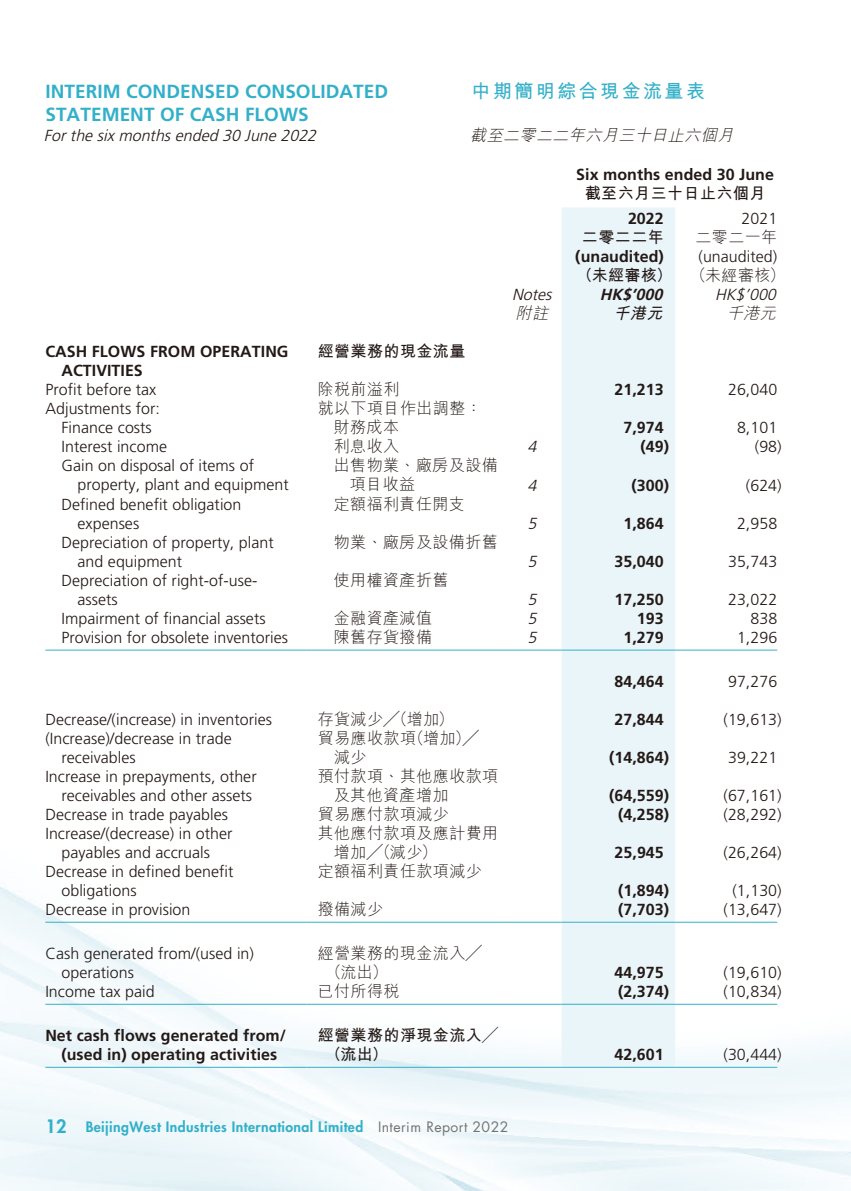
<style>
.page{position:relative;width:851px;height:1191px;background:#fff}
.page>*{position:absolute;margin:0;border:0;box-sizing:border-box;transform-origin:0 0}
.t1{font:700 19px/23px "Frutiger LT Std";letter-spacing:.005em;color:#33b0c9}
.t2{font:700 19px "M Hei HK";letter-spacing:.13em;color:#33b0c9}
.t3{font:300 16px/19px "Frutiger LT Std";letter-spacing:.005em;color:#231916}
.t4{font:700 16px/19px "Frutiger LT Std";letter-spacing:.005em;color:#231916}
.t5{font:300 16px/19px "M Hei HK";letter-spacing:.03em;color:#231916}
.t6{font:700 16px/19px "M Hei HK";letter-spacing:.03em;color:#231916}
.t7{font:italic 300 16px "Frutiger LT Std";color:#231916}
.t8{font:italic 300 16px "M Hei HK";color:#231916}
.t9{font:italic 700 16px "Frutiger LT Std";color:#231916}
.t10{font:italic 700 16px "M Hei HK";color:#231916}
.t11{font:800 14px "Futura Std";letter-spacing:.03em;color:#33b0c9}
.s1{font-weight:300}
.s2{font-size:18px}
.s3{font-weight:400;color:#727272}
</style>
<div class="page">
<img style="left:0;top:649px;width:850px;height:542px">
<div style="left:561px;top:207px;width:114px;height:859px;background:#eaf5f9"></div>
<hr style="left:45px;top:649px;width:261px;height:1px;background:#33b0c9">
<hr style="left:306px;top:649px;width:199px;height:1px;background:#33b0c9">
<hr style="left:505px;top:649px;width:56px;height:1px;background:#33b0c9">
<hr style="left:561px;top:649px;width:114px;height:1px;background:#33b0c9">
<hr style="left:675px;top:649px;width:102px;height:1px;background:#33b0c9">
<hr style="left:45px;top:921px;width:261px;height:1px;background:#33b0c9">
<hr style="left:306px;top:921px;width:199px;height:1px;background:#33b0c9">
<hr style="left:505px;top:921px;width:56px;height:1px;background:#33b0c9">
<hr style="left:561px;top:921px;width:114px;height:1px;background:#33b0c9">
<hr style="left:675px;top:921px;width:102px;height:1px;background:#33b0c9">
<hr style="left:45px;top:1003px;width:261px;height:1px;background:#33b0c9">
<hr style="left:306px;top:1003px;width:199px;height:1px;background:#33b0c9">
<hr style="left:505px;top:1003px;width:56px;height:1px;background:#33b0c9">
<hr style="left:561px;top:1003px;width:114px;height:1px;background:#33b0c9">
<hr style="left:675px;top:1003px;width:102px;height:1px;background:#33b0c9">
<hr style="left:45px;top:1066px;width:261px;height:1px;background:#33b0c9">
<hr style="left:306px;top:1066px;width:199px;height:1px;background:#33b0c9">
<hr style="left:505px;top:1066px;width:56px;height:1px;background:#33b0c9">
<hr style="left:561px;top:1066px;width:114px;height:1px;background:#33b0c9">
<hr style="left:675px;top:1066px;width:102px;height:1px;background:#33b0c9">
<p class="t1" style="left:45px;top:80px;width:344px">INTERIM CONDENSED CONSOLIDATED<br>STATEMENT OF CASH FLOWS</p>
<p class="t7" style="left:44px;top:127px;width:278px">Forthe sixmonthsended 30 June 2022</p>
<p class="t2" style="left:471px;top:78px;width:235px">中期簡明綜合現金流量表</p>
<p class="t8" style="left:470px;top:127px;width:268px">截至二零二二年六月三十日止六個月</p>
<p class="t4" style="left:576px;top:165px;width:199px">Six months ended 30 June</p>
<p class="t6" style="left:584px;top:183px;width:182px">截至六月三十日止六個月</p>
<p class="t4" style="left:628px;top:209px;width:37px">2022</p>
<p class="t3" style="left:741px;top:210px;width:37px">2021</p>
<p class="t6" style="left:582px;top:227px;width:83px">二零二二年</p>
<p class="t5" style="left:695px;top:228px;width:83px">二零二一年</p>
<p class="t4" style="left:575px;top:247px;width:90px">(unaudited)</p>
<p class="t3" style="left:698px;top:248px;width:80px">(unaudited)</p>
<p class="t6" style="left:576px;top:265px;width:210px">（未經審核） <span class="s1">（未經審核）</span></p>
<p class="t7" style="left:512px;top:286px;width:45px">Notes</p>
<p class="t9" style="left:599px;top:285px;width:68px">HK$’000</p>
<p class="t7" style="left:715px;top:286px;width:67px">HK$’000</p>
<p class="t8" style="left:515px;top:305px;width:38px">附註</p>
<p class="t10" style="left:613px;top:302px;width:55px">千港元</p>
<p class="t8" style="left:726px;top:305px;width:54px">千港元</p>
<p class="t4" style="left:61px;top:342px;width:228px;text-indent:-16px">CASH FLOWS FROM OPERATING<br>ACTIVITIES</p>
<p class="t6" style="left:317px;top:341px;width:149px">經營業務的現金流量</p>
<p class="t3" style="left:45px;top:381px;width:112px">Profit before tax</p>
<p class="t5" style="left:317px;top:380px;width:83px">除稅前溢利</p>
<p class="t4" style="left:614px;top:380px;width:51px">21,213</p>
<p class="t3" style="left:728px;top:381px;width:51px">26,040</p>
<p class="t3" style="left:45px;top:400px;width:116px">Adjustments for:</p>
<p class="t5" style="left:317px;top:399px;width:166px">就以下項目作出調整：</p>
<p class="t3" style="left:61px;top:419px;width:92px">Finance costs</p>
<p class="t5" style="left:334px;top:418px;width:67px">財務成本</p>
<p class="t4" style="left:623px;top:418px;width:42px">7,974</p>
<p class="t3" style="left:736px;top:419px;width:42px">8,101</p>
<p class="t3" style="left:61px;top:438px;width:107px">Interest income</p>
<p class="t5" style="left:334px;top:437px;width:67px">利息收入</p>
<p class="t7" style="left:527px;top:438px;width:15px">4</p>
<p class="t4" style="left:640px;top:437px;width:30px">(49)</p>
<p class="t3" style="left:754px;top:438px;width:28px">(98)</p>
<p class="t3" style="left:77px;top:457px;width:213px;text-indent:-16px">Gain on disposal of items of property, plant and equipment</p>
<p class="t5" style="left:350px;top:456px;width:149px;text-indent:-16px">出售物業、廠房及設備項目收益</p>
<p class="t7" style="left:527px;top:476px;width:15px">4</p>
<p class="t4" style="left:631px;top:475px;width:39px">(300)</p>
<p class="t3" style="left:745px;top:476px;width:37px">(624)</p>
<p class="t3" style="left:77px;top:495px;width:165px;text-indent:-16px">Defined benefit obligation expenses</p>
<p class="t5" style="left:334px;top:494px;width:133px">定額福利責任開支</p>
<p class="t7" style="left:527px;top:514px;width:15px">5</p>
<p class="t4" style="left:623px;top:513px;width:42px">1,864</p>
<p class="t3" style="left:736px;top:514px;width:42px">2,958</p>
<p class="t3" style="left:77px;top:533px;width:198px;text-indent:-16px">Depreciation of property, plant and equipment</p>
<p class="t5" style="left:334px;top:532px;width:166px">物業、廠房及設備折舊</p>
<p class="t7" style="left:527px;top:552px;width:15px">5</p>
<p class="t4" style="left:614px;top:551px;width:51px">35,040</p>
<p class="t3" style="left:728px;top:552px;width:51px">35,743</p>
<p class="t3" style="left:77px;top:571px;width:181px;text-indent:-16px">Depreciation of right-of-use&shy;assets</p>
<p class="t5" style="left:334px;top:570px;width:116px">使用權資產折舊</p>
<p class="t7" style="left:527px;top:590px;width:15px">5</p>
<p class="t4" style="left:614px;top:589px;width:51px">17,250</p>
<p class="t3" style="left:728px;top:590px;width:51px">23,022</p>
<p class="t3" style="left:61px;top:609px;width:206px">Impairment of financial assets</p>
<p class="t5" style="left:334px;top:608px;width:100px">金融資產減值</p>
<p class="t7" style="left:527px;top:609px;width:15px">5</p>
<p class="t4" style="left:637px;top:608px;width:28px">193</p>
<p class="t3" style="left:750px;top:609px;width:28px">838</p>
<p class="t3" style="left:61px;top:628px;width:228px">Provision for obsolete inventories</p>
<p class="t5" style="left:334px;top:627px;width:100px">陳舊存貨撥備</p>
<p class="t7" style="left:527px;top:628px;width:15px">5</p>
<p class="t4" style="left:623px;top:627px;width:42px">1,279</p>
<p class="t3" style="left:736px;top:628px;width:42px">1,296</p>
<p class="t4" style="left:614px;top:671px;width:51px">84,464</p>
<p class="t3" style="left:728px;top:672px;width:51px">97,276</p>
<p class="t3" style="left:45px;top:710px;width:228px">Decrease/(increase) in inventories</p>
<p class="t5" style="left:317px;top:709px;width:138px">存貨減少╱（增加）</p>
<p class="t4" style="left:614px;top:709px;width:51px">27,844</p>
<p class="t3" style="left:723px;top:710px;width:60px">(19,613)</p>
<p class="t3" style="left:61px;top:729px;width:172px;text-indent:-16px">(Increase)/decrease in trade receivables</p>
<p class="t5" style="left:334px;top:728px;width:146px;text-indent:-16px">貿易應收款項（增加）╱減少</p>
<p class="t4" style="left:609px;top:747px;width:61px">(14,864)</p>
<p class="t3" style="left:728px;top:748px;width:51px">39,221</p>
<p class="t3" style="left:45px;top:767px;width:213px;text-align:right">Increase in prepayments, other receivables and other assets</p>
<p class="t5" style="left:334px;top:766px;width:166px;text-indent:-16px">預付款項、其他應收款項及其他資產增加</p>
<p class="t4" style="left:609px;top:785px;width:61px">(64,559)</p>
<p class="t3" style="left:723px;top:786px;width:60px">(67,161)</p>
<p class="t3" style="left:45px;top:805px;width:184px">Decrease in trade payables</p>
<p class="t5" style="left:317px;top:804px;width:133px">貿易應付款項減少</p>
<p class="t4" style="left:618px;top:804px;width:52px">(4,258)</p>
<p class="t3" style="left:723px;top:805px;width:60px">(28,292)</p>
<p class="t3" style="left:45px;top:824px;width:189px;text-align:center">Increase/(decrease) in other payables and accruals</p>
<p class="t5" style="left:334px;top:823px;width:166px;text-indent:-16px">其他應付款項及應計費用增加╱（減少）</p>
<p class="t4" style="left:614px;top:842px;width:51px">25,945</p>
<p class="t3" style="left:723px;top:842px;width:60px">(26,264)</p>
<p class="t3" style="left:61px;top:861px;width:173px;text-indent:-16px">Decrease in defined benefit obligations</p>
<p class="t5" style="left:317px;top:861px;width:166px">定額福利責任款項減少</p>
<p class="t4" style="left:618px;top:880px;width:52px">(1,894)</p>
<p class="t3" style="left:732px;top:880px;width:51px">(1,130)</p>
<p class="t3" style="left:45px;top:899px;width:146px">Decrease in provision</p>
<p class="t5" style="left:317px;top:899px;width:67px">撥備減少</p>
<p class="t4" style="left:618px;top:899px;width:52px">(7,703)</p>
<p class="t3" style="left:723px;top:899px;width:60px">(13,647)</p>
<p class="t3" style="left:61px;top:944px;width:194px;text-indent:-16px">Cash generated from/(used in) operations</p>
<p class="t5" style="left:325px;top:943px;width:158px;text-indent:-8px">經營業務的現金流入╱（流出）</p>
<p class="t4" style="left:614px;top:962px;width:51px">44,975</p>
<p class="t3" style="left:723px;top:963px;width:60px">(19,610)</p>
<p class="t3" style="left:45px;top:982px;width:111px">Income tax paid</p>
<p class="t5" style="left:317px;top:981px;width:83px">已付所得稅</p>
<p class="t4" style="left:618px;top:981px;width:52px">(2,374)</p>
<p class="t3" style="left:723px;top:982px;width:60px">(10,834)</p>
<p class="t4" style="left:45px;top:1025px;width:242px;text-align:center">Net cash flows generated from/ (used in) operating activities</p>
<p class="t6" style="left:325px;top:1024px;width:174px;text-indent:-8px">經營業務的淨現金流入╱（流出）</p>
<p class="t4" style="left:614px;top:1044px;width:51px">42,601</p>
<p class="t3" style="left:723px;top:1045px;width:60px">(30,444)</p>
<p class="t11" style="left:45px;top:1118px;width:464px"><span class="s2">12</span> BeijingWest Industries International Limited <span class="s3">Interim Report 2022</span></p>
</div>
